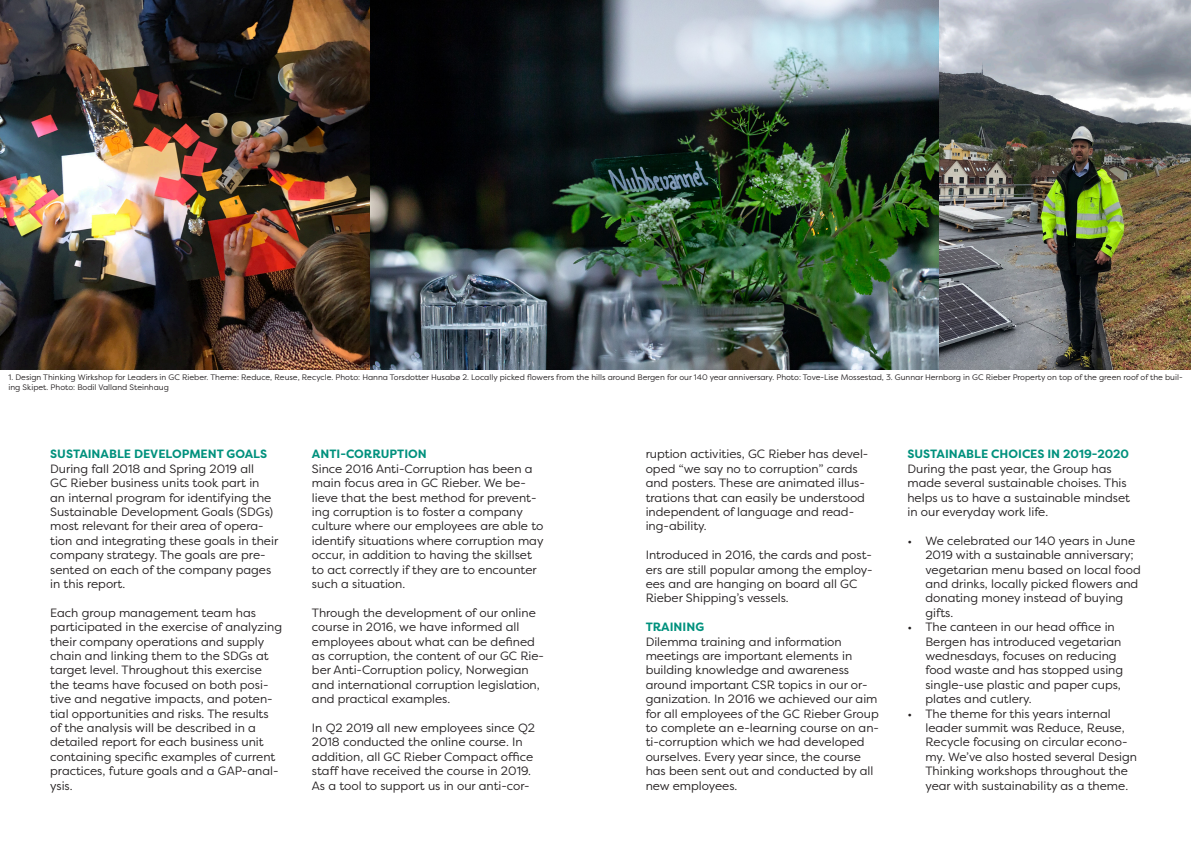
<style>
.page{position:relative;width:1191px;height:842px;background:#fff}
.page>*{position:absolute;margin:0;border:0;box-sizing:border-box;transform-origin:0 0}
.t1{font:12px/14.4px "Filson Pro";color:#231f20}
.t2{font:700 12px "Filson Pro";color:#00917d}
.t3{font:8px/9.6px "Filson Pro";color:#231f20}
</style>
<div class="page">
<img style="left:938px;top:0;width:253px;height:370px">
<img style="left:0;top:0;width:938px;height:370px">
<p class="t3" style="left:9px;top:372px;width:1175px">1. Design Thinking Wirkshop for Leaders in GC Rieber. Theme: Reduce, Reuse, Recycle. Photo: Hanna Torsdotter Husabø 2. Locally picked flowers from the hills around Bergen for our 140 year anniversary. Photo: Tove-Lise Mossestad, 3. Gunnar Hernborg in GC Rieber Property on top of the green roof of the buil&shy;ing Skipet. Photo: Bodil Valland Steinhaug</p>
<p class="t2" style="left:50px;top:447px;width:218px">SUSTAINABLE DEVELOPMENT GOALS</p>
<p class="t1" style="left:50px;top:461px;width:229px">During fall 2018 and Spring 2019 all<br>GC Rieber business units took part in<br>an internal program for identifying the Sustainable Development Goals (SDGs) most relevant for their area of opera&shy;tion and integrating these goals in their company strategy. The goals are pre&shy;sented on each of the company pages in this report.</p>
<p class="t1" style="left:50px;top:605px;width:233px">Each group management team has participated in the exercise of analyzing their company operations and supply chain and linking them to the SDGs at target level. Throughout this exercise the teams have focused on both posi&shy;tive and negative impacts, and poten&shy;tial opportunities and risks. The results of the analysis will be described in a detailed report for each business unit containing specific examples of current practices, future goals and a GAP-anal&shy;ysis.</p>
<p class="t2" style="left:312px;top:447px;width:116px">ANTI-CORRUPTION</p>
<p class="t1" style="left:312px;top:461px;width:233px">Since 2016 Anti-Corruption has been a main focus area in GC Rieber. We be&shy;lieve that the best method for prevent&shy;ing corruption is to foster a company culture where our employees are able to identify situations where corruption may occur, in addition to having the skillset to act correctly if they are to encounter such a situation.</p>
<p class="t1" style="left:312px;top:605px;width:234px">Through the development of our online course in 2016, we have informed all employees about what can be defined as corruption, the content of our GC Rie&shy;ber Anti-Corruption policy, Norwegian and international corruption legislation, and practical examples.</p>
<p class="t1" style="left:312px;top:720px;width:225px">In Q2 2019 all new employees since Q2<br>2018 conducted the online course. In addition, all GC Rieber Compact office staff have received the course in 2019.</p>
<p class="t1" style="left:312px;top:778px;width:219px">As a tool to support us in our anti-cor-</p>
<p class="t1" style="left:645px;top:447px;width:224px">ruption activities, GC Rieber has devel&shy;oped “we say no to corruption” cards and posters. These are animated illus&shy;trations that can easily be understood independent of language and read&shy;ing-ability.</p>
<p class="t1" style="left:645px;top:547px;width:228px">Introduced in 2016, the cards and post&shy;ers are still popular among the employ&shy;ees and are hanging on board all GC Rieber Shipping’s vessels.</p>
<p class="t2" style="left:645px;top:619px;width:60px">TRAINING</p>
<p class="t1" style="left:645px;top:634px;width:235px">Dilemma training and information meetings are important elements in building knowledge and awareness around important CSR topics in our or&shy;ganization. In 2016 we achieved our aim for all employees of the GC Rieber Group to complete an e-learning course on an&shy;ti-corruption which we had developed ourselves. Every year since, the course has been sent out and conducted by all new employees.</p>
<p class="t2" style="left:907px;top:447px;width:223px">SUSTAINABLE CHOICES IN 2019-2020</p>
<p class="t1" style="left:907px;top:461px;width:224px">During the past year, the Group has made several sustainable choises. This helps us to have a sustainable mindset in our everyday work life.</p>
<p class="t1" style="left:925px;top:533px;width:217px;text-indent:-18px">• We celebrated our 140 years in June<br>2019 with a sustainable anniversary; vegetarian menu based on local food and drinks, locally picked flowers and donating money instead of buying gifts.</p>
<p class="t1" style="left:925px;top:619px;width:199px;text-indent:-18px">• The canteen in our head office in<br>Bergen has introduced vegetarian wednesdays, focuses on reducing food waste and has stopped using single-use plastic and paper cups, plates and cutlery.</p>
<p class="t1" style="left:925px;top:706px;width:213px;text-indent:-18px">• The theme for this years internal leader summit was Reduce, Reuse, Recycle focusing on circular econo&shy;my. We’ve also hosted several Design Thinking workshops throughout the year with sustainability as a theme.</p>
</div>
